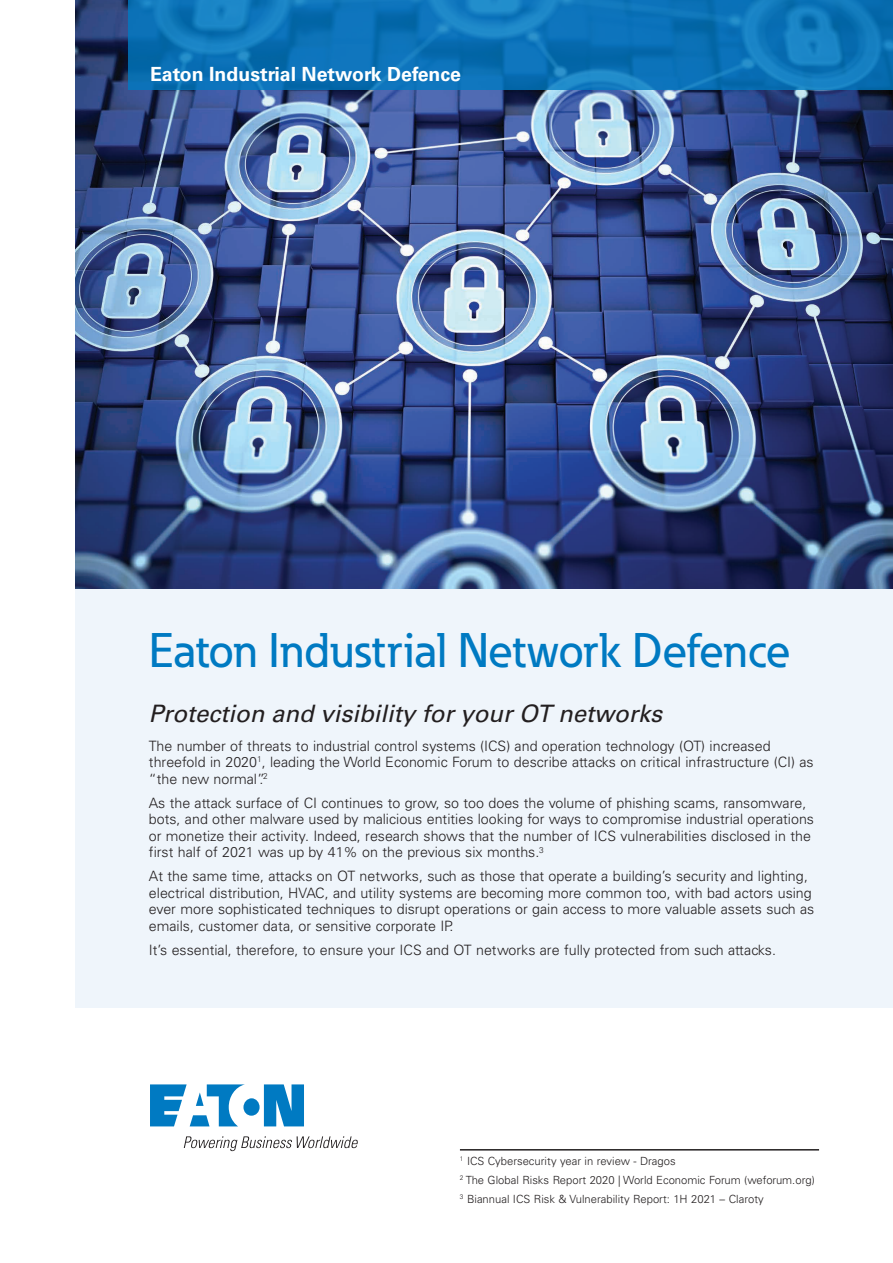
<style>
.page{position:relative;width:893px;height:1263px;background:#fff}
.page>*{position:absolute;margin:0;border:0;box-sizing:border-box;transform-origin:0 0}
._01_Headline___ADJ_S{font:500 48px "Eaton";color:#007ac2}
._01_Subheadline___AD{font:italic 24px "Univers LT Std";color:#231f20}
._00_Product{font:700 19.5px "Univers LT Std";color:#fff}
._02_Body__8_5_pt{font:300 14.25px/16.5px "Univers LT Std";color:#231f20}
._02_Note{font:300 11.25px "Univers LT Std";color:#231f20}
</style>
<div class="page">
<div style="left:75px;top:284px;width:818px;height:724px;background:#eff5fb"></div>
<img style="left:75px;top:0;width:818px;height:588px">
<svg style="left:128px;top:0;width:765px;height:90px;fill:#0c73ba"></svg>
<svg style="left:150px;top:1084px;width:154px;height:42px"></svg>
<svg style="left:184px;top:1136px;width:174px;height:15px"></svg>
<hr style="left:460px;top:1149px;width:359px;height:1px;background:#231f20">
<p class="_00_Product" style="left:150px;top:63px;width:313px">Eaton Industrial Network Defence</p>
<p class="_01_Headline___ADJ_S" style="left:149px;top:621px;width:643px">Eaton Industrial Network Defence</p>
<p class="_01_Subheadline___AD" style="left:149px;top:700px;width:515px">Protection and visibility for your OT networks</p>
<p class="_02_Body__8_5_pt" style="left:149px;top:737px;width:666px">The number of threats to industrial control systems (ICS) and operation technology (OT) increased threefold in 2020<sup>1</sup>, leading the World Economic Forum to describe attacks on critical infrastructure (CI) as “the new normal”.<sup>2</sup></p>
<p class="_02_Body__8_5_pt" style="left:149px;top:794px;width:667px">As the attack surface of CI continues to grow, so too does the volume of phishing scams, ransomware, bots, and other malware used by malicious entities looking for ways to compromise industrial operations or monetize their activity. Indeed, research shows that the number of ICS vulnerabilities disclosed in the first half of 2021 was up by 41% on the previous six months.<sup>3</sup></p>
<p class="_02_Body__8_5_pt" style="left:149px;top:868px;width:667px">At the same time, attacks on OT networks, such as those that operate a building’s security and lighting, electrical distribution, HVAC, and utility systems are becoming more common too, with bad actors using ever more sophisticated techniques to disrupt operations or gain access to more valuable assets such as emails, customer data, or sensitive corporate IP.</p>
<p class="_02_Body__8_5_pt" style="left:149px;top:941px;width:628px">It’s essential, therefore, to ensure your ICS and OT networks are fully protected from such attacks.</p>
<p class="_02_Note" style="left:460px;top:1154px;width:217px"><sup>1</sup> ICS Cybersecurity year in review - Dragos</p>
<p class="_02_Note" style="left:460px;top:1173px;width:356px"><sup>2</sup> The Global Risks Report 2020 | World Economic Forum (weforum.org)</p>
<p class="_02_Note" style="left:460px;top:1192px;width:305px"><sup>3</sup> Biannual ICS Risk &amp; Vulnerability Report: 1H 2021 – Claroty</p>
</div>
